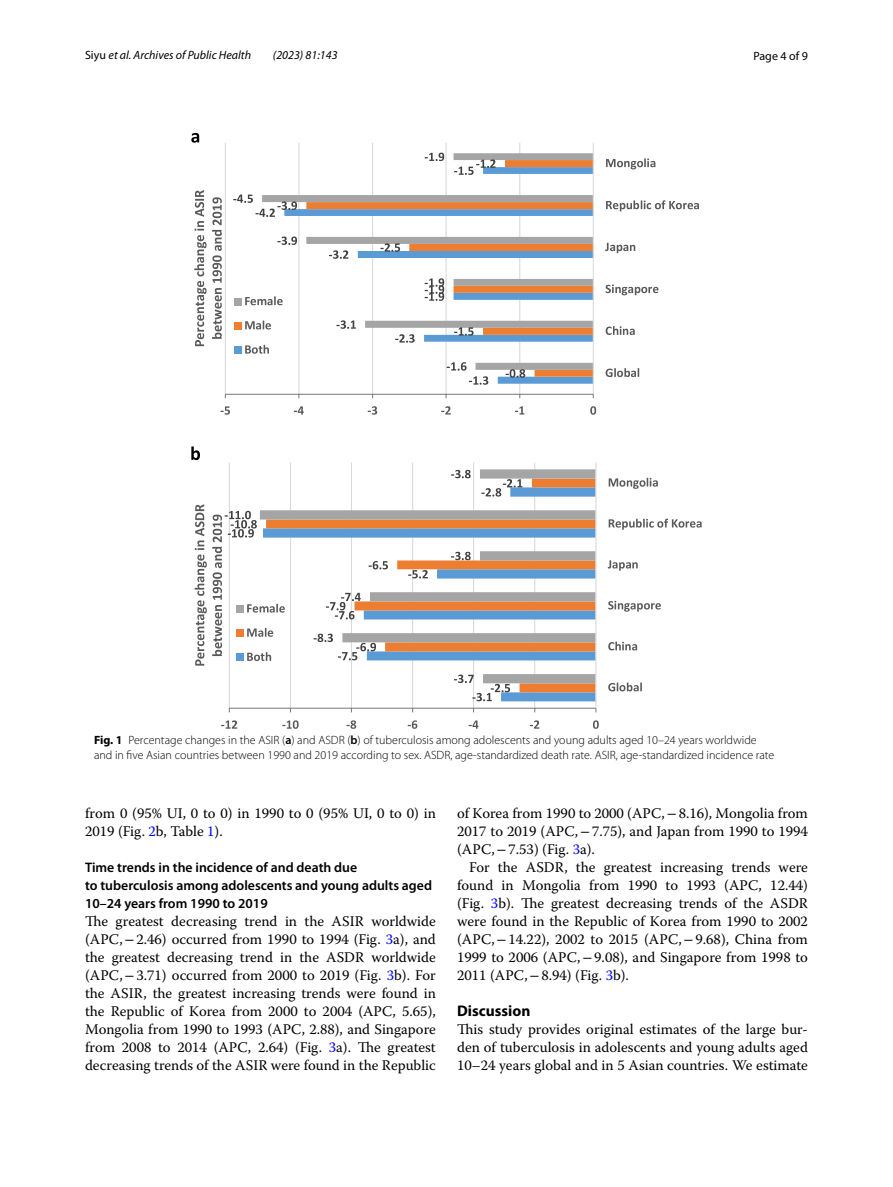
<style>
.page{position:relative;width:893px;height:1187px;background:#fff}
.page>*{position:absolute;margin:0;border:0;box-sizing:border-box;transform-origin:0 0}
.t1{font:700 15.45px "Myriad Pro";color:#000}
.t2{font:14.7px/18px "Warnock Pro";color:#000;text-align:justify}
.t3{font:600 13.8px/18px "Myriad Pro";color:#000}
.t4{font:300 12px/15px "Myriad Pro";color:#000}
.t5{font:italic 12px "Myriad Pro";color:#000}
.t6{font:12px "Myriad Pro";color:#000}
.s1{font-style:normal}
.s2{font-weight:700}
.s3{font-weight:600}
.s4{color:#00f}
.s5{font-family:"STIX"}
</style>
<div class="page">
<hr style="left:225px;top:143px;width:1px;height:251px;background:#d9d9d9">
<hr style="left:298px;top:143px;width:1px;height:251px;background:#d9d9d9">
<hr style="left:372px;top:143px;width:1px;height:251px;background:#d9d9d9">
<hr style="left:445px;top:143px;width:2px;height:251px;background:#d9d9d9">
<hr style="left:519px;top:143px;width:1px;height:251px;background:#d9d9d9">
<svg style="left:298px;top:370px;width:295px;height:14px"></svg>
<svg style="left:306px;top:370px;width:287px;height:6px"></svg>
<svg style="left:262px;top:153px;width:331px;height:217px"></svg>
<hr style="left:225px;top:394px;width:368px;height:1px;background:#7f7f7f">
<hr style="left:593px;top:143px;width:1px;height:251px;background:#d9d9d9">
<svg style="left:469px;top:376px;width:19px;height:9px"></svg>
<svg style="left:395px;top:334px;width:20px;height:9px"></svg>
<svg style="left:329px;top:250px;width:19px;height:9px"></svg>
<svg style="left:506px;top:369px;width:19px;height:8px"></svg>
<svg style="left:454px;top:327px;width:20px;height:8px"></svg>
<svg style="left:380px;top:243px;width:20px;height:9px"></svg>
<svg style="left:454px;top:159px;width:42px;height:16px"></svg>
<svg style="left:447px;top:362px;width:19px;height:8px"></svg>
<svg style="left:336px;top:320px;width:20px;height:9px"></svg>
<svg style="left:425px;top:278px;width:19px;height:23px"></svg>
<svg style="left:277px;top:236px;width:20px;height:9px"></svg>
<svg style="left:233px;top:194px;width:64px;height:23px"></svg>
<svg style="left:425px;top:153px;width:19px;height:8px"></svg>
<svg style="left:220px;top:406px;width:376px;height:8px"></svg>
<svg style="left:606px;top:368px;width:33px;height:9px"></svg>
<svg style="left:606px;top:326px;width:29px;height:9px"></svg>
<svg style="left:606px;top:284px;width:52px;height:11px"></svg>
<svg style="left:605px;top:243px;width:30px;height:10px"></svg>
<svg style="left:606px;top:200px;width:93px;height:11px"></svg>
<svg style="left:606px;top:158px;width:49px;height:11px"></svg>
<svg style="left:194px;top:190px;width:28px;height:156px"></svg>
<div style="left:234px;top:298px;width:7px;height:7px;background:#a5a5a5"></div>
<svg style="left:245px;top:296px;width:38px;height:9px"></svg>
<div style="left:234px;top:322px;width:7px;height:7px;background:#ed7d31"></div>
<svg style="left:245px;top:320px;width:26px;height:9px"></svg>
<div style="left:234px;top:346px;width:7px;height:7px;background:#5b9bd5"></div>
<svg style="left:245px;top:345px;width:24px;height:9px"></svg>
<hr style="left:229px;top:462px;width:1px;height:246px;background:#d9d9d9">
<hr style="left:290px;top:462px;width:1px;height:246px;background:#d9d9d9">
<hr style="left:351px;top:462px;width:1px;height:246px;background:#d9d9d9">
<hr style="left:412px;top:462px;width:1px;height:246px;background:#d9d9d9">
<hr style="left:473px;top:462px;width:1px;height:246px;background:#d9d9d9">
<hr style="left:534px;top:462px;width:1px;height:246px;background:#d9d9d9">
<svg style="left:510px;top:692px;width:85px;height:9px"></svg>
<svg style="left:510px;top:683px;width:85px;height:9px"></svg>
<svg style="left:285px;top:469px;width:310px;height:214px"></svg>
<hr style="left:229px;top:707px;width:367px;height:1px;background:#7f7f7f">
<hr style="left:595px;top:462px;width:1px;height:246px;background:#d9d9d9">
<svg style="left:408px;top:570px;width:20px;height:8px"></svg>
<svg style="left:369px;top:561px;width:19px;height:8px"></svg>
<svg style="left:481px;top:479px;width:41px;height:17px"></svg>
<svg style="left:454px;top:674px;width:56px;height:27px"></svg>
<svg style="left:314px;top:633px;width:62px;height:27px"></svg>
<svg style="left:326px;top:592px;width:35px;height:27px"></svg>
<svg style="left:451px;top:551px;width:20px;height:9px"></svg>
<svg style="left:451px;top:470px;width:20px;height:8px"></svg>
<svg style="left:221px;top:720px;width:378px;height:8px"></svg>
<svg style="left:608px;top:682px;width:34px;height:9px"></svg>
<svg style="left:608px;top:641px;width:29px;height:9px"></svg>
<svg style="left:608px;top:600px;width:53px;height:11px"></svg>
<svg style="left:608px;top:560px;width:30px;height:10px"></svg>
<svg style="left:609px;top:518px;width:93px;height:11px"></svg>
<svg style="left:609px;top:477px;width:49px;height:12px"></svg>
<svg style="left:195px;top:504px;width:90px;height:161px"></svg>
<svg style="left:191px;top:133px;width:8px;height:10px"></svg>
<svg style="left:191px;top:446px;width:9px;height:14px"></svg>
<p class="t5" style="left:85px;top:48px;width:168px"><span class="s1">Siyu</span> et al. Archives of Public Health</p>
<p class="t5" style="left:273px;top:48px;width:66px">(2023) 81:143</p>
<p class="t6" style="left:753px;top:48px;width:56px">Page 4 of 9</p>
<p class="t4" style="left:94px;top:732px;width:682px"><span class="s2">Fig. 1</span> Percentage changes in the ASIR (<span class="s3">a</span>) and ASDR (<span class="s3">b</span>) of tuberculosis among adolescents and young adults aged 10–24 years worldwide and in five Asian countries between 1990 and 2019 according to sex. ASDR, age-standardized death rate. ASIR, age-standardized incidence rate</p>
<p class="t2" style="left:85px;top:803px;width:352px">from 0 (95% UI, 0 to 0) in 1990 to 0 (95% UI, 0 to 0) in<br>2019 (Fig. <span class="s4">2</span>b, Table <span class="s4">1</span>).</p>
<p class="t3" style="left:85px;top:857px;width:348px">Time trends in the incidence of and death due<br>to tuberculosis among adolescents and young adults aged<br>10–24 years from 1990 to 2019</p>
<p class="t2" style="left:85px;top:911px;width:352px">The greatest decreasing trend in the ASIR worldwide (APC,<span class="s5">−</span>2.46) occurred from 1990 to 1994 (Fig. <span class="s4">3</span>a), and the greatest decreasing trend in the ASDR worldwide (APC,<span class="s5">−</span>3.71) occurred from 2000 to 2019 (Fig. <span class="s4">3</span>b). For the ASIR, the greatest increasing trends were found in the Republic of Korea from 2000 to 2004 (APC, 5.65), Mongolia from 1990 to 1993 (APC, 2.88), and Singapore from 2008 to 2014 (APC, 2.64) (Fig. <span class="s4">3</span>a). The greatest decreasing trends of the ASIR were found in the Republic</p>
<p class="t2" style="left:457px;top:803px;width:352px">of Korea from 1990 to 2000 (APC,<span class="s5">−</span>8.16), Mongolia from 2017 to 2019 (APC,<span class="s5">−</span>7.75), and Japan from 1990 to 1994 (APC,<span class="s5">−</span>7.53) (Fig. <span class="s4">3</span>a).</p>
<p class="t2" style="left:457px;top:857px;width:352px;text-indent:12px">For the ASDR, the greatest increasing trends were found in Mongolia from 1990 to 1993 (APC, 12.44) (Fig. <span class="s4">3</span>b). The greatest decreasing trends of the ASDR were found in the Republic of Korea from 1990 to 2002 (APC,<span class="s5">−</span>14.22), 2002 to 2015 (APC,<span class="s5">−</span>9.68), China from 1999 to 2006 (APC,<span class="s5">−</span>9.08), and Singapore from 1998 to 2011 (APC,<span class="s5">−</span>8.94) (Fig. <span class="s4">3</span>b).</p>
<p class="t1" style="left:457px;top:1000px;width:75px">Discussion</p>
<p class="t2" style="left:457px;top:1019px;width:352px">This study provides original estimates of the large bur&shy;den of tuberculosis in adolescents and young adults aged 10–24 years global and in 5 Asian countries. We estimate</p>
</div>
